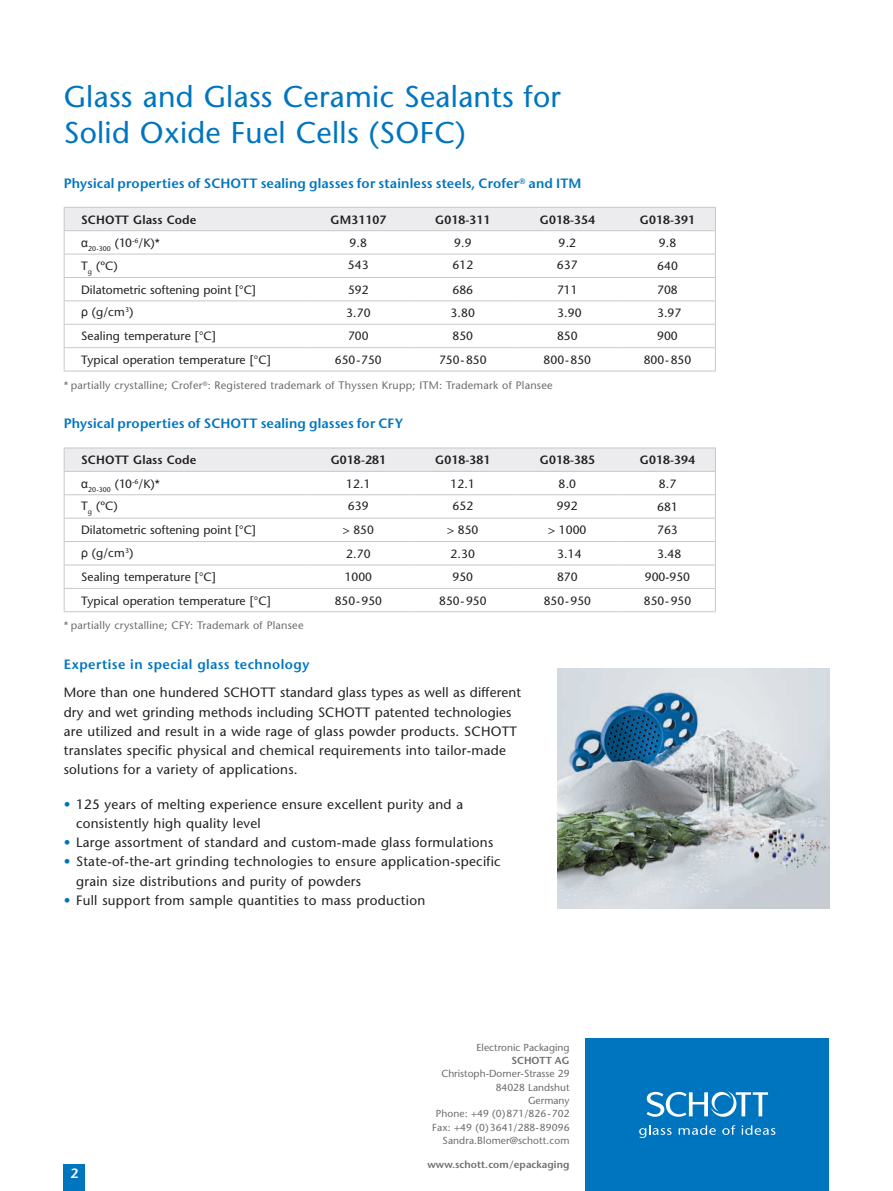
<style>
.page{position:relative;width:893px;height:1191px;background:#fff}
.page>*{position:absolute;margin:0;border:0;box-sizing:border-box;transform-origin:0 0}
.t1{font:500 30px/36px "Stone Sans Std";letter-spacing:.01em;color:#0075bf}
.t2{font:500 13.5px/19.2px "Stone Sans Std";letter-spacing:.02em;color:#231f20}
.t3{font:600 13.5px "Stone Sans Std";letter-spacing:.01em;color:#0075bf}
.t4{font:600 13.5px "Stone Sans Std";letter-spacing:.03em;color:#0075bf}
.t5{font:600 13.5px "Stone Sans Std";color:#fff}
.t6{font:12px "Stone Sans";color:#231f20}
.t7{font:600 12px "Stone Sans";letter-spacing:.01em;color:#231f20}
.t8{font:500 10.8px "Stone Sans Std";letter-spacing:.02em;color:#6c6d70}
.t9{font:500 10.2px/13.4px "Stone Sans Std";color:#6c6d70;text-align:right}
.t10{font:600 10.2px "Stone Sans Std";letter-spacing:.01em;color:#6c6d70}
.t11{font:7.05px "Stone Sans";letter-spacing:.01em;color:#231f20}
.s1{font-family:"Arial"}
.s2{font-family:"Stone Sans";font-weight:400;color:#0075bf}
</style>
<div class="page">
<div style="left:64px;top:1164px;width:21px;height:27px;background:#0075bf"></div>
<hr style="left:64px;top:371px;width:242px;height:1px;background:#c7c8ca">
<hr style="left:306px;top:371px;width:105px;height:1px;background:#c7c8ca">
<hr style="left:411px;top:371px;width:104px;height:1px;background:#c7c8ca">
<hr style="left:515px;top:371px;width:105px;height:1px;background:#c7c8ca">
<svg style="left:64px;top:207px;width:652px;height:164px"></svg>
<hr style="left:620px;top:371px;width:96px;height:1px;background:#c7c8ca">
<hr style="left:64px;top:447px;width:242px;height:1px;background:#c7c8ca">
<hr style="left:306px;top:447px;width:105px;height:1px;background:#c7c8ca">
<hr style="left:411px;top:447px;width:104px;height:1px;background:#c7c8ca">
<hr style="left:515px;top:447px;width:105px;height:1px;background:#c7c8ca">
<hr style="left:620px;top:447px;width:96px;height:1px;background:#c7c8ca">
<svg style="left:64px;top:448px;width:652px;height:163px"></svg>
<hr style="left:64px;top:611px;width:242px;height:1px;background:#c7c8ca">
<hr style="left:306px;top:611px;width:105px;height:1px;background:#c7c8ca">
<hr style="left:411px;top:611px;width:104px;height:1px;background:#c7c8ca">
<hr style="left:515px;top:611px;width:105px;height:1px;background:#c7c8ca">
<hr style="left:620px;top:611px;width:96px;height:1px;background:#c7c8ca">
<img style="left:558px;top:668px;width:271px;height:240px">
<div style="left:585px;top:1038px;width:244px;height:153px;background:#0075bf"></div>
<svg style="left:639px;top:1125px;width:33px;height:13px"></svg>
<svg style="left:679px;top:1125px;width:37px;height:9px"></svg>
<svg style="left:722px;top:1125px;width:13px;height:9px"></svg>
<svg style="left:742px;top:1125px;width:33px;height:9px"></svg>
<svg style="left:647px;top:1091px;width:121px;height:25px"></svg>
<h1 class="t1" style="left:64px;top:79px;width:499px">Glass and Glass Ceramic Sealants for<br>Solid Oxide Fuel Cells (SOFC)</h1>
<p class="t3" style="left:64px;top:175px;width:519px">Physical properties of SCHOTT sealing glasses for stainless steels, Crofer<sup>®</sup> and ITM</p>
<p class="t7" style="left:81px;top:212px;width:117px">SCHOTT Glass Code</p>
<p class="t7" style="left:330px;top:212px;width:57px">GM31107</p>
<p class="t7" style="left:435px;top:212px;width:57px">G018-311</p>
<p class="t7" style="left:540px;top:212px;width:57px">G018-354</p>
<p class="t7" style="left:640px;top:212px;width:57px">G018-391</p>
<p class="t11" style="left:81px;top:244px;width:80px"><sup>α</sup>20-300 <sup>(10</sup>-6<sup>/K)*</sup></p>
<p class="t6" style="left:350px;top:235px;width:19px">9.8</p>
<p class="t6" style="left:454px;top:235px;width:19px">9.9</p>
<p class="t6" style="left:559px;top:235px;width:19px">9.2</p>
<p class="t6" style="left:659px;top:235px;width:19px">9.8</p>
<p class="t6" style="left:81px;top:258px;width:38px">T<sub>g</sub> (ºC)</p>
<p class="t6" style="left:348px;top:258px;width:22px">543</p>
<p class="t6" style="left:452px;top:258px;width:22px">612</p>
<p class="t6" style="left:557px;top:258px;width:22px">637</p>
<p class="t6" style="left:657px;top:259px;width:22px">640</p>
<p class="t6" style="left:81px;top:282px;width:176px">Dilatometric softening point [°C]</p>
<p class="t6" style="left:348px;top:282px;width:22px">592</p>
<p class="t6" style="left:452px;top:282px;width:22px">686</p>
<p class="t6" style="left:557px;top:282px;width:22px">711</p>
<p class="t6" style="left:657px;top:282px;width:22px">708</p>
<p class="t6" style="left:81px;top:305px;width:54px"><span class="s1">ρ</span> (g/cm<sup>3</sup>)</p>
<p class="t6" style="left:346px;top:306px;width:26px">3.70</p>
<p class="t6" style="left:451px;top:306px;width:26px">3.80</p>
<p class="t6" style="left:557px;top:306px;width:26px">3.90</p>
<p class="t6" style="left:657px;top:306px;width:26px">3.97</p>
<p class="t6" style="left:81px;top:329px;width:136px">Sealing temperature [°C]</p>
<p class="t6" style="left:348px;top:329px;width:22px">700</p>
<p class="t6" style="left:452px;top:329px;width:22px">850</p>
<p class="t6" style="left:557px;top:329px;width:22px">850</p>
<p class="t6" style="left:657px;top:329px;width:22px">900</p>
<p class="t6" style="left:81px;top:352px;width:191px">Typical operation temperature [°C]</p>
<p class="t6" style="left:335px;top:352px;width:48px">650-750</p>
<p class="t6" style="left:439px;top:352px;width:49px">750-850</p>
<p class="t6" style="left:544px;top:352px;width:49px">800-850</p>
<p class="t6" style="left:644px;top:352px;width:49px">800-850</p>
<p class="t8" style="left:64px;top:379px;width:490px">* partially crystalline; Crofer<sup>®</sup>: Registered trademark of Thyssen Krupp; ITM: Trademark of Plansee</p>
<p class="t3" style="left:64px;top:415px;width:341px">Physical properties of SCHOTT sealing glasses for CFY</p>
<p class="t7" style="left:81px;top:453px;width:117px">SCHOTT Glass Code</p>
<p class="t7" style="left:331px;top:453px;width:57px">G018-281</p>
<p class="t7" style="left:435px;top:453px;width:57px">G018-381</p>
<p class="t7" style="left:540px;top:453px;width:57px">G018-385</p>
<p class="t7" style="left:640px;top:453px;width:57px">G018-394</p>
<p class="t11" style="left:81px;top:485px;width:80px"><sup>α</sup>20-300 <sup>(10</sup>-6<sup>/K)*</sup></p>
<p class="t6" style="left:346px;top:476px;width:26px">12.1</p>
<p class="t6" style="left:451px;top:476px;width:26px">12.1</p>
<p class="t6" style="left:559px;top:476px;width:19px">8.0</p>
<p class="t6" style="left:659px;top:476px;width:19px">8.7</p>
<p class="t6" style="left:81px;top:499px;width:38px">T<sub>g</sub> (ºC)</p>
<p class="t6" style="left:348px;top:498px;width:22px">639</p>
<p class="t6" style="left:452px;top:498px;width:22px">652</p>
<p class="t6" style="left:557px;top:498px;width:22px">992</p>
<p class="t6" style="left:657px;top:499px;width:22px">681</p>
<p class="t6" style="left:81px;top:523px;width:176px">Dilatometric softening point [°C]</p>
<p class="t6" style="left:343px;top:523px;width:33px">&gt; 850</p>
<p class="t6" style="left:447px;top:523px;width:33px">&gt; 850</p>
<p class="t6" style="left:548px;top:523px;width:40px">&gt; 1000</p>
<p class="t6" style="left:657px;top:523px;width:22px">763</p>
<p class="t6" style="left:81px;top:545px;width:54px"><span class="s1">ρ</span> (g/cm<sup>3</sup>)</p>
<p class="t6" style="left:346px;top:546px;width:26px">2.70</p>
<p class="t6" style="left:451px;top:546px;width:26px">2.30</p>
<p class="t6" style="left:557px;top:546px;width:26px">3.14</p>
<p class="t6" style="left:657px;top:546px;width:26px">3.48</p>
<p class="t6" style="left:81px;top:570px;width:136px">Sealing temperature [°C]</p>
<p class="t6" style="left:345px;top:570px;width:29px">1000</p>
<p class="t6" style="left:452px;top:570px;width:22px">950</p>
<p class="t6" style="left:557px;top:570px;width:22px">870</p>
<p class="t6" style="left:645px;top:570px;width:47px">900-950</p>
<p class="t6" style="left:81px;top:593px;width:191px">Typical operation temperature [°C]</p>
<p class="t6" style="left:335px;top:593px;width:49px">850-950</p>
<p class="t6" style="left:439px;top:593px;width:49px">850-950</p>
<p class="t6" style="left:544px;top:593px;width:49px">850-950</p>
<p class="t6" style="left:644px;top:593px;width:49px">850-950</p>
<p class="t8" style="left:64px;top:619px;width:241px">* partially crystalline; CFY: Trademark of Plansee</p>
<p class="t4" style="left:64px;top:656px;width:247px">Expertise in special glass technology</p>
<p class="t2" style="left:64px;top:683px;width:459px">More than one hundered SCHOTT standard glass types as well as different dry and wet grinding methods including SCHOTT patented technologies are utilized and result in a wide rage of glass powder products. SCHOTT translates specific physical and chemical requirements into tailor-made solutions for a variety of applications.</p>
<p class="t2" style="left:76px;top:794px;width:389px;text-indent:-12px"><span class="s2">•</span> 125 years of melting experience ensure excellent purity and a consistently high quality level</p>
<p class="t2" style="left:64px;top:833px;width:431px"><span class="s2">•</span> Large assortment of standard and custom-made glass formulations</p>
<p class="t2" style="left:76px;top:852px;width:426px;text-indent:-12px"><span class="s2">•</span> State-of-the-art grinding technologies to ensure application-specific grain size distributions and purity of powders</p>
<p class="t2" style="left:64px;top:890px;width:363px"><span class="s2">•</span> Full support from sample quantities to mass production</p>
<p class="t5" style="left:71px;top:1165px;width:9px">2</p>
<p class="t9" style="left:477px;top:1040px;width:94px">Electronic Packaging</p>
<p class="t10" style="left:511px;top:1054px;width:60px">SCHOTT AG</p>
<p class="t9" style="left:432px;top:1067px;width:139px">Christoph-Dorner-Strasse 29<br>84028 Landshut<br>Germany<br>Phone: +49 (0)871/826-702<br>Fax: +49 (0)3641/288-89096<br>Sandra.Blomer@schott.com</p>
<p class="t10" style="left:427px;top:1158px;width:144px">www.schott.com/epackaging</p>
</div>
